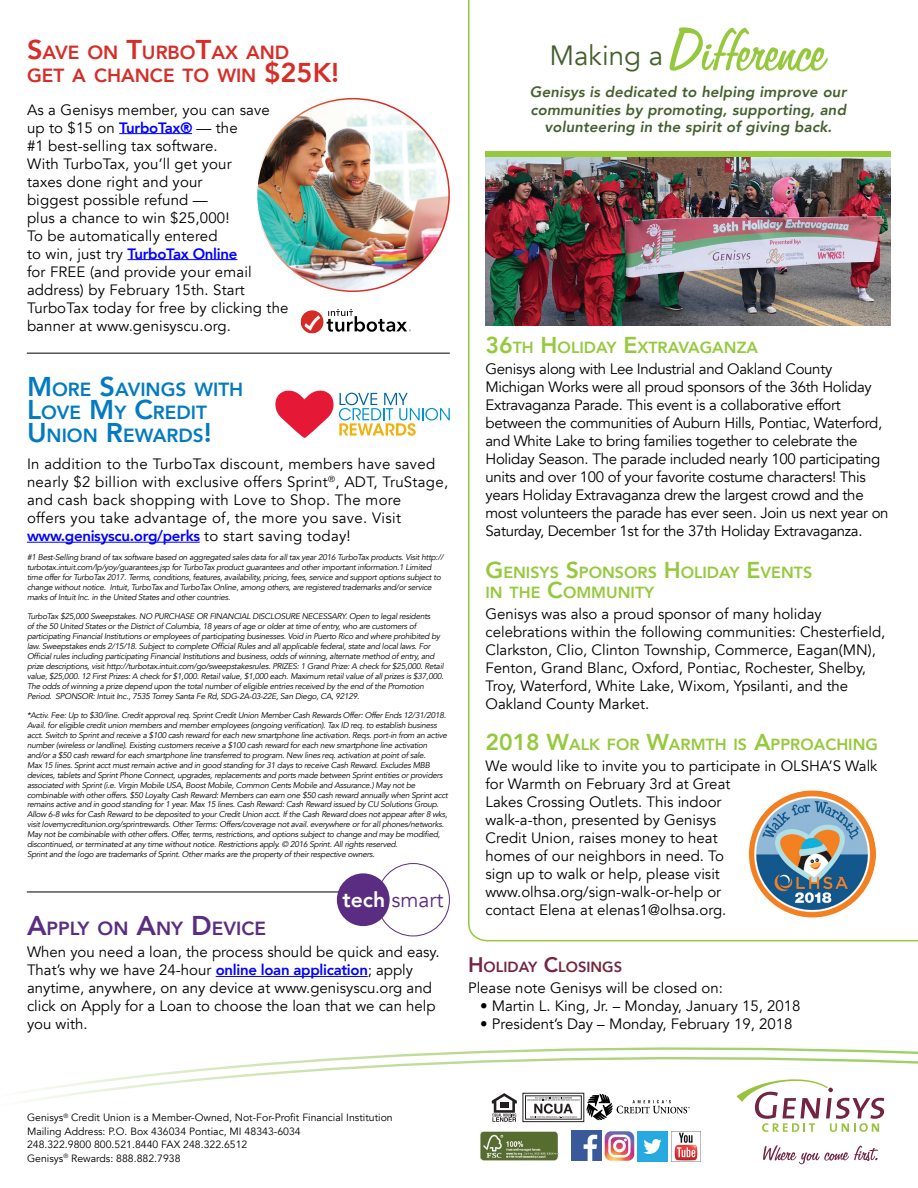
<style>
.page{position:relative;width:918px;height:1188px;background:#fff}
.page>*{position:absolute;margin:0;border:0;box-sizing:border-box;transform-origin:0 0}
.t1{font:68.25px "Freehand 575 BT Regular B";color:#95c93d}
.t2{font:27.75px "Avenir";color:#43612d}
.t3{font:21.15px "Avenir";color:#5a2d82}
.t4{font:800 19.05px/23.2px "Avenir";color:#047bc1}
.t5{font:800 19.05px/23.2px "Avenir";color:#d62d27}
.t6{font:800 19.05px "Avenir";color:#5a2d82}
.t7{font:800 16.05px/19.6px "Avenir";color:#95c93d}
.t8{font:15px/18px "Avenir";color:#000}
.t9{font:15px/18px "Avenir";letter-spacing:-.02em;color:#000}
.t10{font:15px/18px "Avenir";letter-spacing:.02em;color:#000}
.t11{font:italic 800 15px/17.2px "Avenir";letter-spacing:.01em;color:#43612d;text-align:center}
.t12{font:800 14.7px "Avenir";color:#74273e}
.t13{font:10.5px "Avenir";color:#000}
.t14{font:italic 8.25px/9.9px "Avenir";letter-spacing:-.03em;color:#000}
.s1{font-size:27.15px}
.s2{font-weight:800;color:#00f}
.s3{font-weight:800;color:#fff}
.s4{font-size:22.95px}
.s5{font-size:21px}
</style>
<div class="page">
<hr style="left:27px;top:892px;width:326px;height:1px;background:#000">
<svg style="left:468px;top:0;width:450px;height:941px"></svg>
<svg style="left:763px;top:1145px;width:115px;height:19px"></svg>
<svg style="left:755px;top:1110px;width:129px;height:22px"></svg>
<img style="left:586px;top:1110px;width:102px;height:11px">
<div style="left:523px;top:1093px;width:61px;height:29px;background:#6d6a6b"></div>
<div style="left:523px;top:1093px;width:61px;height:29px;border:1px solid #231f20"></div>
<svg style="left:525px;top:1110px;width:57px;height:9px"></svg>
<svg style="left:527px;top:1110px;width:53px;height:8px"></svg>
<svg style="left:492px;top:1110px;width:25px;height:12px"></svg>
<img style="left:480px;top:1131px;width:79px;height:30px">
<img style="left:571px;top:1131px;width:30px;height:30px">
<img style="left:638px;top:1131px;width:30px;height:30px">
<img style="left:671px;top:1131px;width:30px;height:30px">
<svg style="left:605px;top:1131px;width:29px;height:30px"></svg>
<svg style="left:25px;top:1100px;width:859px;height:10px"></svg>
<svg style="left:25px;top:1047px;width:893px;height:53px"></svg>
<hr style="left:119px;top:133px;width:73px;height:1px;background:#00f">
<hr style="left:128px;top:259px;width:109px;height:1px;background:#00f">
<img style="left:257px;top:99px;width:192px;height:192px;border-radius:96px">
<hr style="left:27px;top:542px;width:173px;height:1px;background:#00f">
<hr style="left:216px;top:976px;width:152px;height:1px;background:#00f">
<div style="left:486px;top:151px;width:405px;height:6px;background:#95c93d"></div>
<hr style="left:27px;top:353px;width:423px;height:1px;background:#000">
<div style="left:337px;top:873px;width:53px;height:53px;background:#5a2d82;border-radius:50%"></div>
<svg style="left:275px;top:391px;width:175px;height:47px"></svg>
<img style="left:300px;top:309px;width:111px;height:25px">
<img style="left:749px;top:790px;width:127px;height:127px;border-radius:64px">
<img style="left:486px;top:157px;width:405px;height:169px">
<p class="t5" style="left:27px;top:40px;width:314px"><span class="s1">S</span>AVE ON <span class="s1">T</span>URBO<span class="s1">T</span>AX AND<br>GET A CHANCE TO WIN <span class="s1">$25K!</span></p>
<p class="t8" style="left:27px;top:101px;width:263px">As a Genisys member, you can save up to $15 on <span class="s2">TurboTax®</span> — the<br>#1 best-selling tax software.<br>With TurboTax, you’ll get your<br>taxes done right and your<br>biggest possible refund —<br>plus a chance to win $25,000!<br>To be automatically entered<br>to win, just try <span class="s2">TurboTax Online<br></span>for FREE (and provide your email address) by February 15th. Start<br>TurboTax today for free by clicking the banner at www.genisyscu.org.</p>
<p class="t4" style="left:27px;top:377px;width:218px"><span class="s1">M</span> ORE <span class="s1">S</span>AVINGS WITH<br><span class="s1">L</span>OVE <span class="s1">M</span>Y <span class="s1">C</span>REDIT<br><span class="s1">U</span> NION <span class="s1">R</span>EWARDS<span class="s1">!</span></p>
<p class="t10" style="left:27px;top:455px;width:423px">In addition to the TurboTax discount, members have saved nearly $2 billion with exclusive offers Sprint<sup>®</sup>, ADT, TruStage, and cash back shopping with Love to Shop. The more<br>offers you take advantage of, the more you save. Visit <span class="s2">www.genisyscu.org/perks</span> to start saving today!</p>
<p class="t14" style="left:27px;top:552px;width:418px">#1 Best-Selling brand of tax software based on aggregated sales data for all tax year 2016 TurboTax products. Visit http:// turbotax.intuit.com/lp/yoy/guarantees.jsp for TurboTax product guarantees and other important information.1 Limited time offer for TurboTax 2017. Terms, conditions, features, availability, pricing, fees, service and support options subject to change without notice. Intuit, TurboTax and TurboTax Online, among others, are registered trademarks and/or service marks of Intuit Inc. in the United States and other countries.</p>
<p class="t14" style="left:27px;top:612px;width:418px">TurboTax $25,000 Sweepstakes. NO PURCHASE OR FINANCIAL DISCLOSURE NECESSARY. Open to legal residents<br>of the 50 United States or the District of Columbia, 18 years of age or older at time of entry, who are customers of participating Financial Institutions or employees of participating businesses. Void in Puerto Rico and where prohibited by law. Sweepstakes ends 2/15/18. Subject to complete Official Rules and all applicable federal, state and local laws. For Official rules including participating Financial Institutions and business, odds of winning, alternate method of entry, and prize descriptions, visit http://turbotax.intuit.com/go/sweepstakesrules. PRIZES: 1 Grand Prize: A check for $25,000. Retail value, $25,000. 12 First Prizes: A check for $1,000. Retail value, $1,000 each. Maximum retail value of all prizes is $37,000.<br>The odds of winning a prize depend upon the total number of eligible entries received by the end of the Promotion Period. SPONSOR: Intuit Inc., 7535 Torrey Santa Fe Rd, SDG-2A-03-22E, San Diego, CA, 92129.</p>
<p class="t14" style="left:27px;top:711px;width:422px">*Activ. Fee: Up to $30/line. Credit approval req. Sprint Credit Union Member Cash Rewards Offer: Offer Ends 12/31/2018.<br>Avail. for eligible credit union members and member employees (ongoing verification). Tax ID req. to establish business acct. Switch to Sprint and receive a $100 cash reward for each new smartphone line activation. Reqs. port-in from an active number (wireless or landline). Existing customers receive a $100 cash reward for each new smartphone line activation and/or a $50 cash reward for each smartphone line transferred to program. New lines req. activation at point of sale.<br>Max 15 lines. Sprint acct must remain active and in good standing for 31 days to receive Cash Reward. Excludes MBB devices, tablets and Sprint Phone Connect, upgrades, replacements and ports made between Sprint entities or providers associated with Sprint (i.e. Virgin Mobile USA, Boost Mobile, Common Cents Mobile and Assurance.) May not be combinable with other offers. $50 Loyalty Cash Reward: Members can earn one $50 cash reward annually when Sprint acct remains active and in good standing for 1 year. Max 15 lines. Cash Reward: Cash Reward issued by CU Solutions Group.<br>Allow 6-8 wks for Cash Reward to be deposited to your Credit Union acct. If the Cash Reward does not appear after 8 wks, visit lovemycreditunion.org/sprintrewards. Other Terms: Offers/coverage not avail. everywhere or for all phones/networks.<br>May not be combinable with other offers. Offer, terms, restrictions, and options subject to change and may be modified, discontinued, or terminated at any time without notice. Restrictions apply. © 2016 Sprint. All rights reserved.<br>Sprint and the logo are trademarks of Sprint. Other marks are the property of their respective owners.</p>
<p class="t3" style="left:343px;top:887px;width:103px"><span class="s3">tech</span> smart</p>
<p class="t6" style="left:27px;top:914px;width:241px"><span class="s1">A</span>PPLY ON <span class="s1">A</span>NY <span class="s1">D</span> EVICE</p>
<p class="t8" style="left:27px;top:943px;width:414px">When you need a loan, the process should be quick and easy.<br>That’s why we have 24-hour <span class="s2">online loan application</span>; apply anytime, anywhere, on any device at www.genisyscu.org and click on Apply for a Loan to choose the loan that we can help you with.</p>
<p class="t2" style="left:549px;top:39px;width:115px">Making a</p>
<p class="t1" style="left:669px;top:14px;width:160px">Difference</p>
<p class="t11" style="left:530px;top:84px;width:318px">Genisys is dedicated to helping improve our communities by promoting, supporting, and volunteering in the spirit of giving back.</p>
<p class="t7" style="left:486px;top:338px;width:274px"><span class="s4">36</span>TH <span class="s4">H</span> OLIDAY <span class="s4">E</span>XTRAVAGANZA</p>
<p class="t9" style="left:486px;top:360px;width:405px">Genisys along with Lee Industrial and Oakland County Michigan Works were all proud sponsors of the 36th Holiday Extravaganza Parade. This event is a collaborative effort between the communities of Auburn Hills, Pontiac, Waterford, and White Lake to bring families together to celebrate the Holiday Season. The parade included nearly 100 participating units and over 100 of your favorite costume characters! This years Holiday Extravaganza drew the largest crowd and the most volunteers the parade has ever seen. Join us next year on Saturday, December 1st for the 37th Holiday Extravaganza.</p>
<p class="t7" style="left:486px;top:563px;width:327px"><span class="s4">G</span>ENISYS <span class="s4">S</span>PONSORS <span class="s4">H</span> OLIDAY <span class="s4">E</span>VENTS<br>IN THE <span class="s4">C</span>OMMUNITY</p>
<p class="t8" style="left:486px;top:605px;width:401px">Genisys was also a proud sponsor of many holiday celebrations within the following communities: Chesterfield, Clarkston, Clio, Clinton Township, Commerce, Eagan(MN), Fenton, Grand Blanc, Oxford, Pontiac, Rochester, Shelby, Troy, Waterford, White Lake, Wixom, Ypsilanti, and the Oakland County Market.</p>
<p class="t7" style="left:486px;top:735px;width:392px"><span class="s4">2018 W</span>ALK FOR <span class="s4">W</span>ARMTH IS <span class="s4">A</span>PPROACHING</p>
<p class="t8" style="left:486px;top:758px;width:394px">We would like to invite you to participate in OLSHA’S Walk for Warmth on February 3rd at Great<br>Lakes Crossing Outlets. This indoor<br>walk-a-thon, presented by Genisys<br>Credit Union, raises money to heat<br>homes of our neighbors in need. To<br>sign up to walk or help, please visit www.olhsa.org/sign-walk-or-help or<br>contact Elena at elenas1@olhsa.org.</p>
<p class="t12" style="left:468px;top:956px;width:145px"><span class="s5">H</span> OLIDAY <span class="s5">C</span>LOSINGS</p>
<p class="t8" style="left:468px;top:979px;width:256px">Please note Genisys will be closed on:</p>
<p class="t8" style="left:480px;top:997px;width:322px">• Martin L. King, Jr. – Monday, January 15, 2018</p>
<p class="t8" style="left:480px;top:1015px;width:314px">• President’s Day – Monday, February 19, 2018</p>
<p class="t13" style="left:27px;top:1111px;width:367px">Genisys<sup>®</sup> Credit Union is a Member-Owned, Not-For-Profit Financial Institution</p>
<p class="t13" style="left:27px;top:1125px;width:275px">Mailing Address: P.O. Box 436034 Pontiac, MI 48343-6034</p>
<p class="t13" style="left:27px;top:1138px;width:222px">248.322.9800 800.521.8440 FAX 248.322.6512</p>
<p class="t13" style="left:27px;top:1152px;width:155px">Genisys<sup>®</sup> Rewards: 888.882.7938</p>
</div>
